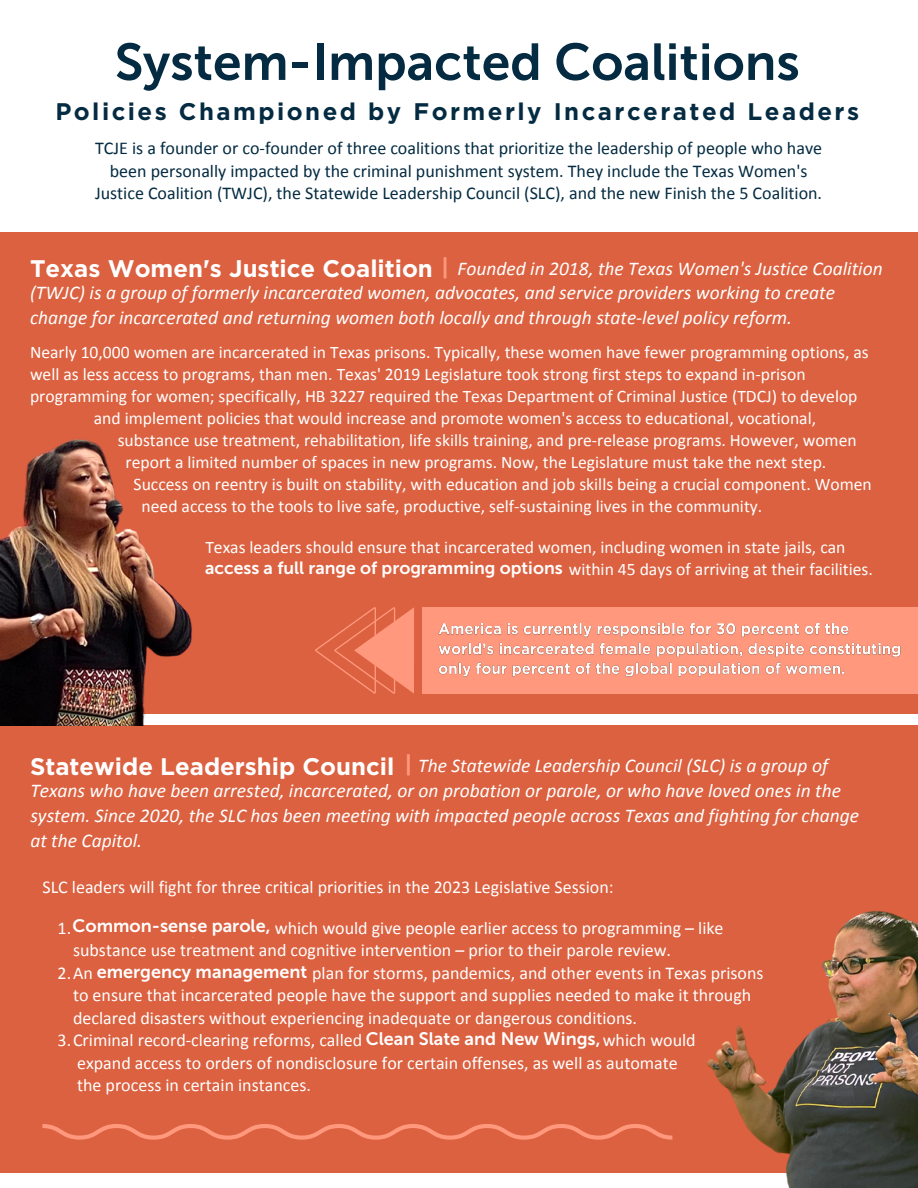
<style>
.page{position:relative;width:918px;height:1188px;background:#fff}
.page>*{position:absolute;margin:0;border:0;box-sizing:border-box;transform-origin:0 0}
.t1{font:51.6px "Museo Sans 700";color:#042b41}
.t2{font:700 24px "Gotham";color:#fff}
.t3{font:700 24px "Gotham";letter-spacing:.105em;color:#042b41}
.t4{font:italic 19.5px/24.8px "Calibri";color:#fff}
.t5{font:18px/22.5px "Calibri";color:#fff}
.t6{font:18px/22.5px "Calibri";color:#042b41;text-align:center}
.t7{font:18px "Museo Sans 700";color:#fff}
.t8{font:17.55px/22px "Calibri";color:#fff}
.s1{font-family:"Calibri";color:#ff987c}
.s2{font-family:"Museo Sans 700"}
.s3{font-family:"Calibri"}
</style>
<div class="page">
<div style="left:0;top:232px;width:918px;height:482px;background:#db6140"></div>
<div style="left:0;top:725px;width:918px;height:448px;background:#db6140"></div>
<img style="left:672px;top:910px;width:246px;height:278px">
<svg style="left:42px;top:1124px;width:630px;height:16px"></svg>
<svg style="left:315px;top:607px;width:99px;height:87px"></svg>
<div style="left:422px;top:608px;width:496px;height:86px;background:#ff987c"></div>
<img style="left:438px;top:622px;width:463px;height:55px">
<img style="left:0;top:439px;width:192px;height:286px">
<h1 class="t1" style="left:115px;top:31px;width:686px">System-Impacted Coalitions</h1>
<h2 class="t3" style="left:55px;top:98px;width:805px">Policies Championed by Formerly Incarcerated Leaders</h2>
<p class="t6" style="left:95px;top:138px;width:729px">TCJE is a founder or co-founder of three coalitions that prioritize the leadership of people who have been personally impacted by the criminal punishment system. They include the Texas Women's<br>Justice Coalition (TWJC), the Statewide Leadership Council (SLC), and the new Finish the 5 Coalition.</p>
<h2 class="t2" style="left:30px;top:255px;width:423px">Texas Women's Justice Coalition <span class="s1">|</span></h2>
<p class="t4" style="left:30px;top:257px;width:854px;text-indent:427px">Founded in 2018, the Texas Women's Justice Coalition (TWJC) is a group of formerly incarcerated women, advocates, and service providers working to create change for incarcerated and returning women both locally and through state-level policy reform.</p>
<p class="t8" style="left:30px;top:343px;width:840px">Nearly 10,000 women are incarcerated in Texas prisons. Typically, these women have fewer programming options, as</p>
<p class="t8" style="left:30px;top:365px;width:777px">well as less access to programs, than men. Texas' 2019 Legislature took strong first steps to expand in-prison</p>
<p class="t8" style="left:30px;top:387px;width:829px">programming for women; specifically, HB 3227 required the Texas Department of Criminal Justice (TDCJ) to develop</p>
<p class="t8" style="left:94px;top:409px;width:724px">and implement policies that would increase and promote women's access to educational, vocational,</p>
<p class="t8" style="left:118px;top:431px;width:741px">substance use treatment, rehabilitation, life skills training, and pre-release programs. However, women</p>
<p class="t8" style="left:126px;top:453px;width:702px">report a limited number of spaces in new programs. Now, the Legislature must take the next step.</p>
<p class="t8" style="left:134px;top:475px;width:740px">Success on reentry is built on stability, with education and job skills being a crucial component. Women</p>
<p class="t8" style="left:142px;top:497px;width:622px">need access to the tools to live safe, productive, self-sustaining lives in the community.</p>
<p class="t8" style="left:205px;top:537px;width:642px">Texas leaders should ensure that incarcerated women, including women in state jails, can a ces a full range of prog amming options</p>
<p class="t8" style="left:214px;top:559px;width:660px"><span class="s2">ccess a full range of programming options</span> within 45 days of arriving at their facilities.</p>
<h2 class="t2" style="left:30px;top:752px;width:386px">Statewide Leadership Council <span class="s1">|</span></h2>
<p class="t4" style="left:30px;top:755px;width:830px;text-indent:388px">The Statewide Leadership Council (SLC) is a group of Texans who have been arrested, incarcerated, or on probation or parole, or who have loved ones in the system. Since 2020, the SLC has been meeting with impacted people across Texas and fighting for change at the Capitol.</p>
<p class="t5" style="left:42px;top:877px;width:573px">SLC leaders will fight for three critical priorities in the 2023 Legislative Session:</p>
<p class="t7" style="left:73px;top:915px;width:199px">Common-sense parole,</p>
<p class="t5" style="left:83px;top:918px;width:161px">ommon-sense parole,</p>
<p class="t5" style="left:275px;top:918px;width:450px">which would give people earlier access to programming – like</p>
<p class="t5" style="left:73px;top:940px;width:600px">substance use treatment and cognitive intervention – prior to their parole review.</p>
<p class="t5" style="left:58px;top:963px;width:708px">2.An <span class="s2">emergency management</span> plan for storms, pandemics, and other events in Texas prisons</p>
<p class="t5" style="left:58px;top:918px;width:15px">1.</p>
<p class="t5" style="left:120px;top:963px;width:161px">ergency managem nt</p>
<p class="t5" style="left:73px;top:985px;width:680px">to ensure that incarcerated people have the support and supplies needed to make it through</p>
<p class="t5" style="left:73px;top:1008px;width:566px">declared disasters without experiencing inadequate or dangerous conditions.</p>
<p class="t5" style="left:58px;top:1030px;width:514px">3.Criminal record-clearing reforms, called lean Slate and New Wings,</p>
<p class="t7" style="left:366px;top:1028px;width:331px">Clean Slate and New Wings,<span class="s3">which would</span></p>
<p class="t5" style="left:77px;top:1053px;width:602px">expand access to orders of nondisclosure for certain offenses, as well as automate the process in certain instances.</p>
</div>
